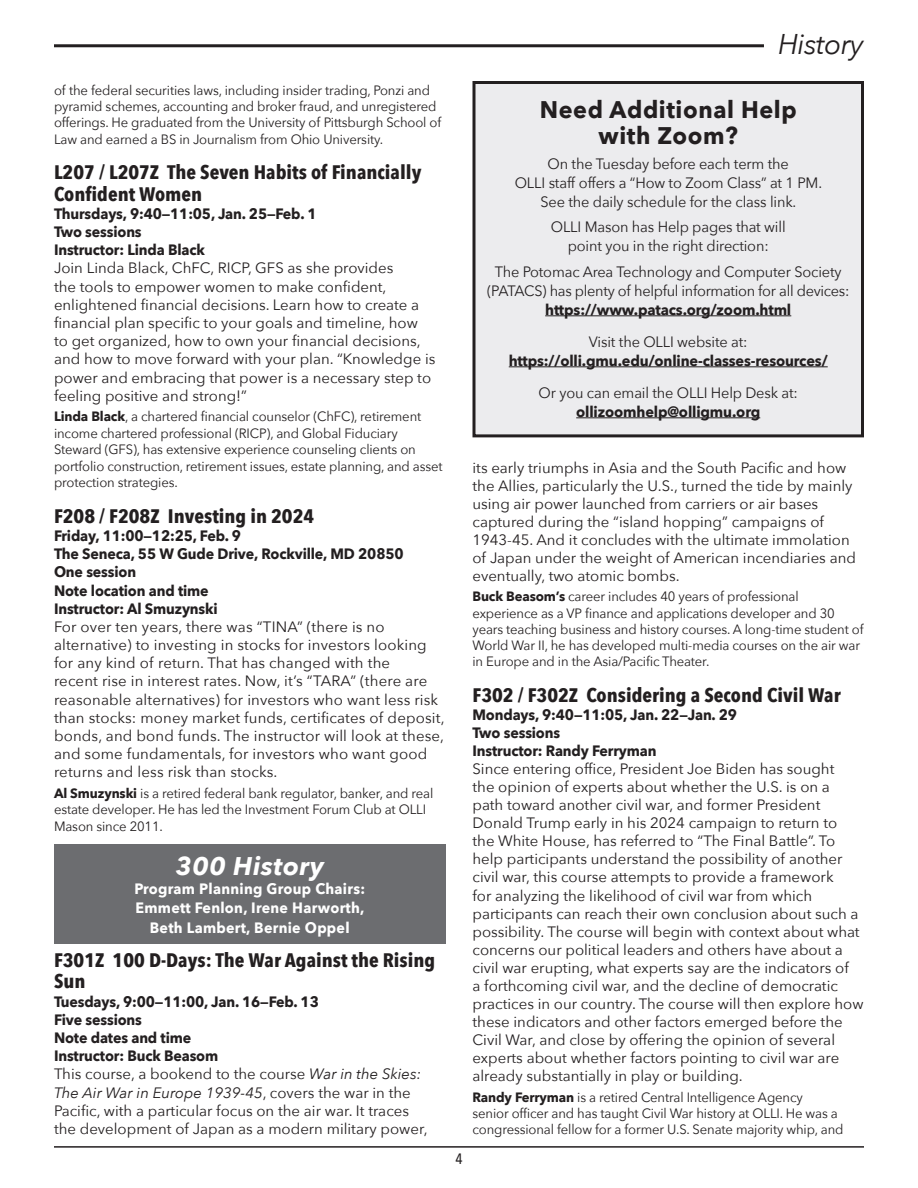
<style>
.page{position:relative;width:918px;height:1188px;background:#fff}
.page>*{position:absolute;margin:0;border:0;box-sizing:border-box;transform-origin:0 0}
.t1{font:italic 28.5px "Avenir Next";letter-spacing:-.02em;color:#231f20}
.t2{font:italic 700 25.5px "Avenir Next";letter-spacing:.02em;color:#fff}
.t3{font:700 24px/25.5px "Avenir Next";letter-spacing:.025em;color:#231f20;text-align:center}
.t4{font:700 19.5px/21.1px "Avenir Next Condensed";color:#231f20;scale:1.05 1}
.t5{font:15px/18px "Avenir Next";color:#231f20}
.t6{font:700 15px/18.1px "Avenir Next";letter-spacing:-.01em;color:#231f20;scale:.95 1}
.t7{font:700 15px "Avenir Next";letter-spacing:-.01em;color:#231f20}
.t8{font:15px/18.8px "Avenir Next";letter-spacing:-.02em;color:#231f20;text-align:center}
.t9{font:700 15px/18.1px "Avenir Next";letter-spacing:.02em;color:#fff;scale:.95 1}
.t10{font:500 15px "Avenir Next Condensed";color:#231f20}
.t11{font:13.5px/16.4px "Avenir Next";letter-spacing:-.01em;color:#231f20}
.s1{font-weight:700}
.s2{font-style:italic}
</style>
<div class="page">
<hr style="left:54px;top:44px;width:810px;height:3px;background:#231f20">
<hr style="left:54px;top:1146px;width:810px;height:2px;background:#231f20">
<div style="left:764px;top:42px;width:127px;height:9px;background:#fff"></div>
<div style="left:54px;top:844px;width:392px;height:100px;background:#6c6d70"></div>
<div style="left:474px;top:82px;width:388px;height:354px;background:#ececee"></div>
<hr style="left:545px;top:315px;width:246px;height:1px;background:#231f20">
<hr style="left:509px;top:366px;width:319px;height:1px;background:#231f20">
<hr style="left:576px;top:417px;width:184px;height:1px;background:#231f20">
<div style="left:472px;top:81px;width:392px;height:356px;border:3px solid #231f20"></div>
<p class="t11" style="left:54px;top:81px;width:389px">of the federal securities laws, including insider trading, Ponzi and pyramid schemes, accounting and broker fraud, and unregistered offerings. He graduated from the University of Pittsburgh School of Law and earned a BS in Journalism from Ohio University.</p>
<h3 class="t4" style="left:54px;top:162px;width:352px">L207 / L207Z The Seven Habits of Financially<br>Confident Women</h3>
<p class="t6" style="left:54px;top:204px;width:278px">Thursdays, 9:40—11:05, Jan. 25—Feb. 1<br>Two sessions<br>Instructor: Linda Black</p>
<p class="t5" style="left:54px;top:258px;width:383px">Join Linda Black, ChFC, RICP, GFS as she provides<br>the tools to empower women to make confident, enlightened financial decisions. Learn how to create a financial plan specific to your goals and timeline, how to get organized, how to own your financial decisions, and how to move forward with your plan. “Knowledge is power and embracing that power is a necessary step to feeling positive and strong!”</p>
<p class="t11" style="left:54px;top:408px;width:390px"><span class="s1">Linda Black</span>, a chartered financial counselor (ChFC), retirement income chartered professional (RICP), and Global Fiduciary Steward (GFS), has extensive experience counseling clients on portfolio construction, retirement issues, estate planning, and asset protection strategies.</p>
<h3 class="t4" style="left:54px;top:505px;width:249px">F208 / F208Z Investing in 2024</h3>
<p class="t6" style="left:54px;top:526px;width:370px">Friday, 11:00—12:25, Feb. 9<br>The Seneca, 55 W Gude Drive, Rockville, MD 20850<br>One session<br>Note location and time<br>Instructor: Al Smuzynski</p>
<p class="t5" style="left:54px;top:617px;width:392px">For over ten years, there was “TINA” (there is no alternative) to investing in stocks for investors looking for any kind of return. That has changed with the<br>recent rise in interest rates. Now, it’s “TARA” (there are reasonable alternatives) for investors who want less risk than stocks: money market funds, certificates of deposit, bonds, and bond funds. The instructor will look at these, and some fundamentals, for investors who want good returns and less risk than stocks.</p>
<p class="t11" style="left:54px;top:785px;width:381px"><span class="s1">Al Smuzynski</span> is a retired federal bank regulator, banker, and real estate developer. He has led the Investment Forum Club at OLLI<br>Mason since 2011.</p>
<h2 class="t2" style="left:176px;top:844px;width:150px">300 History</h2>
<p class="t9" style="left:134px;top:880px;width:244px">Program Planning Group Chairs:<br>Emmett Fenlon, Irene Harworth,</p>
<p class="t9" style="left:150px;top:918px;width:212px">Beth Lambert, Bernie Oppel</p>
<h3 class="t4" style="left:54px;top:950px;width:365px">F301Z 100 D-Days: The War Against the Rising<br>Sun</h3>
<p class="t5" style="left:54px;top:992px;width:375px"><span class="s1">Tuesdays, 9:00—11:00, Jan. 16—Feb. 13<br>Five sessions<br>Note dates and time<br>Instructor: Buck Beasom<br></span>This course, a bookend to the course <span class="s2">War in the Skies:<br>The Air War in Europe 1939-45</span>, covers the war in the Pacific, with a particular focus on the air war. It traces the development of Japan as a modern military power,</p>
<h1 class="t1" style="left:778px;top:20px;width:87px">History</h1>
<h3 class="t3" style="left:540px;top:97px;width:258px">Need Additional Help with Zoom?</h3>
<p class="t5" style="left:515px;top:154px;width:309px;line-height:18.8px;text-align:center">On the Tuesday before each term the<br>OLLI staff offers a “How to Zoom Class” at 1 PM.<br>See the daily schedule for the class link.</p>
<p class="t5" style="left:551px;top:217px;width:236px;line-height:18.8px;text-align:center">OLLI Mason has Help pages that will point you in the right direction:</p>
<p class="t8" style="left:487px;top:262px;width:364px">The Potomac Area Technology and Computer Society (PATACS) has plenty of helpful information for all devices:</p>
<p class="t7" style="left:545px;top:296px;width:248px">https://www.patacs.org/zoom.html</p>
<p class="t5" style="left:589px;top:332px;width:160px">Visit the OLLI website at:</p>
<p class="t7" style="left:509px;top:347px;width:320px">https://olli.gmu.edu/online-classes-resources/</p>
<p class="t5" style="left:539px;top:383px;width:261px">Or you can email the OLLI Help Desk at:</p>
<p class="t7" style="left:576px;top:398px;width:186px">ollizoomhelp@olligmu.org</p>
<p class="t10" style="left:455px;top:1150px;width:9px">4</p>
<p class="t5" style="left:472px;top:458px;width:385px">its early triumphs in Asia and the South Pacific and how the Allies, particularly the U.S., turned the tide by mainly using air power launched from carriers or air bases captured during the “island hopping” campaigns of 1943-45. And it concludes with the ultimate immolation of Japan under the weight of American incendiaries and eventually, two atomic bombs.</p>
<p class="t11" style="left:472px;top:588px;width:393px"><span class="s1">Buck Beasom’s</span> career includes 40 years of professional experience as a VP finance and applications developer and 30 years teaching business and history courses. A long-time student of World War II, he has developed multi-media courses on the air war in Europe and in the Asia/Pacific Theater.</p>
<h3 class="t4" style="left:472px;top:685px;width:352px">F302 / F302Z Considering a Second Civil War</h3>
<p class="t6" style="left:472px;top:706px;width:280px">Mondays, 9:40—11:05, Jan. 22—Jan. 29<br>Two sessions<br>Instructor: Randy Ferryman</p>
<p class="t5" style="left:472px;top:759px;width:393px">Since entering office, President Joe Biden has sought<br>the opinion of experts about whether the U.S. is on a path toward another civil war, and former President Donald Trump early in his 2024 campaign to return to<br>the White House, has referred to “The Final Battle”. To help participants understand the possibility of another civil war, this course attempts to provide a framework<br>for analyzing the likelihood of civil war from which participants can reach their own conclusion about such a possibility. The course will begin with context about what concerns our political leaders and others have about a civil war erupting, what experts say are the indicators of<br>a forthcoming civil war, and the decline of democratic practices in our country. The course will then explore how these indicators and other factors emerged before the Civil War, and close by offering the opinion of several experts about whether factors pointing to civil war are already substantially in play or building.</p>
<p class="t11" style="left:472px;top:1088px;width:372px"><span class="s1">Randy Ferryman</span> is a retired Central Intelligence Agency<br>senior officer and has taught Civil War history at OLLI. He was a congressional fellow for a former U.S. Senate majority whip, and</p>
</div>
